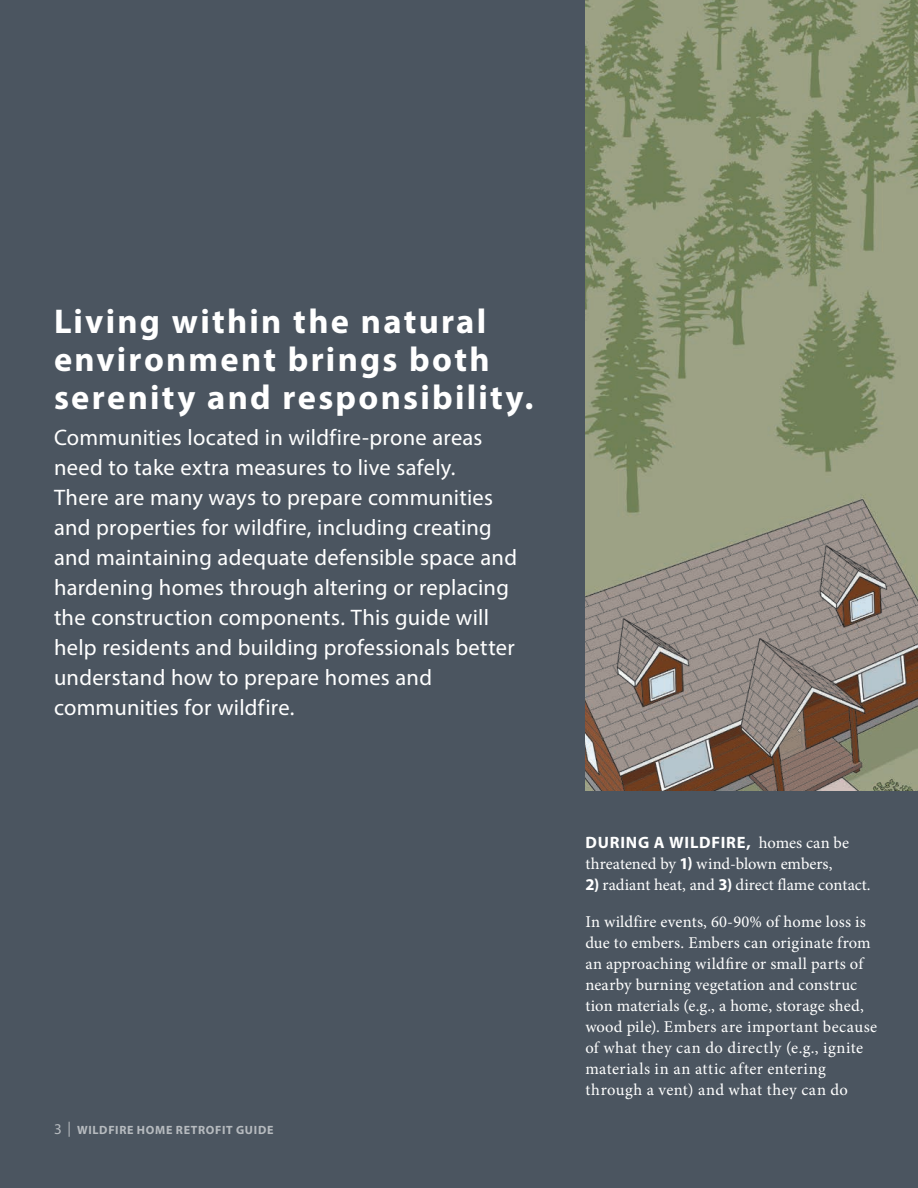
<style>
.page{position:relative;width:918px;height:1188px;background:#4b5560}
.page>*{position:absolute;margin:0;border:0;box-sizing:border-box;transform-origin:0 0}
.t1{font:700 34.5px/38.4px "Myriad Pro";letter-spacing:.065em;color:#fff}
.t2{font:22.5px/30px "Myriad Pro";letter-spacing:.01em;color:#fff}
.t3{font:16.5px/21px "Minion Pro";letter-spacing:.01em;color:#fff}
.t4{font:700 12px "Myriad Pro";letter-spacing:.06em;color:#fff}
.s1{font-weight:400;font-size:15px}
.s2{font-family:"Myriad Pro";font-weight:700}
</style>
<div class="page">
<img style="left:585px;top:0;width:333px;height:791px">
<h1 class="t1" style="left:54px;top:301px;width:481px">Living within the natural environment brings both serenity and responsibility.</h1>
<p class="t2" style="left:54px;top:422px;width:465px">Communities located in wildfire-prone areas need to take extra measures to live safely.<br>There are many ways to prepare communities and properties for wildfire, including creating and maintaining adequate defensible space and hardening homes through altering or replacing the construction components. This guide will help residents and building professionals better understand how to prepare homes and communities for wildfire.</p>
<p class="t4" style="left:54px;top:1122px;width:221px"><span class="s1">3 |</span> WILDFIRE HOME RETROFIT GUIDE</p>
<p class="t3" style="left:585px;top:833px;width:265px"><span class="s2">DURING A WILDFIRE,</span> homes can be threatened by <span class="s2">1)</span> wind-blown embers,</p>
<p class="t3" style="left:585px;top:875px;width:287px"><span class="s2">2)</span> radiant heat, and <span class="s2">3)</span> direct flame contact.</p>
<p class="t3" style="left:585px;top:912px;width:293px">In wildfire events, 60-90% of home loss is due to embers. Embers can originate from an approaching wildfre or small parts of nearby burning vegetation and construc tion materials (e.g., a home, storage shed, wood pile). Embers are important because of what they can do directly (e.g., ignite materials in an attic after entering through a vent) and what they can do</p>
</div>
